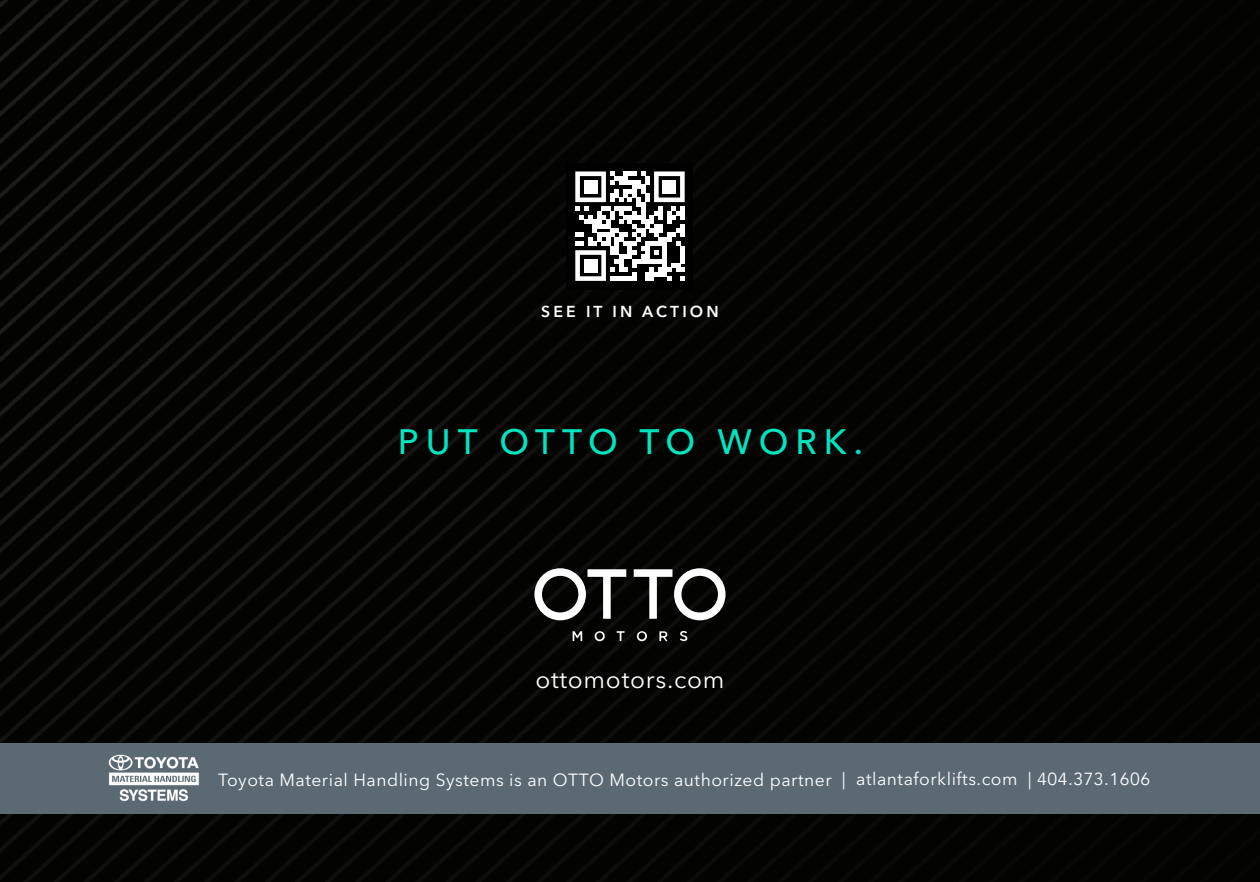
<style>
.page{position:relative;width:1260px;height:882px;background:#040503}
.page>*{position:absolute;margin:0;border:0;box-sizing:border-box;transform-origin:0 0}
.t1{font:500 35px "Avenir Next LT Pro";letter-spacing:.2em;color:#00e5c0}
.t2{font:24.5px "Avenir Next LT Pro";letter-spacing:.03em;color:#fff}
.t3{font:17.5px "Avenir Next LT Pro";letter-spacing:.03em;color:#fff}
.t4{font:600 15.75px "Avenir Next LT Pro";letter-spacing:.2em;color:#fff}
.s1{font-family:"Avenir"}
</style>
<div class="page">
<svg style="left:534px;top:568px;width:192px;height:73px"></svg>
<div style="left:567px;top:163px;width:126px;height:127px;background:#000"></div>
<svg style="left:575px;top:172px;width:110px;height:109px"></svg>
<div style="left:584px;top:180px;width:13px;height:13px;background:#fff"></div>
<div style="left:663px;top:180px;width:13px;height:13px;background:#fff"></div>
<div style="left:584px;top:259px;width:13px;height:13px;background:#fff"></div>
<div style="left:0;top:743px;width:1260px;height:71px;background:#5a6972"></div>
<img style="left:108px;top:754px;width:91px;height:48px">
<p class="t4" style="left:541px;top:302px;width:179px">SEE IT IN ACTION</p>
<p class="t1" style="left:398px;top:421px;width:467px">PUT OTTO TO WORK.</p>
<p class="t2" style="left:536px;top:665px;width:190px">ottomotors.com</p>
<p class="t3" style="left:218px;top:770px;width:933px">Toyota Material Handling Systems is an OTTO Motors authorized partner | atlantaforklifts.com | <span class="s1">404.373.1606</span></p>
</div>
